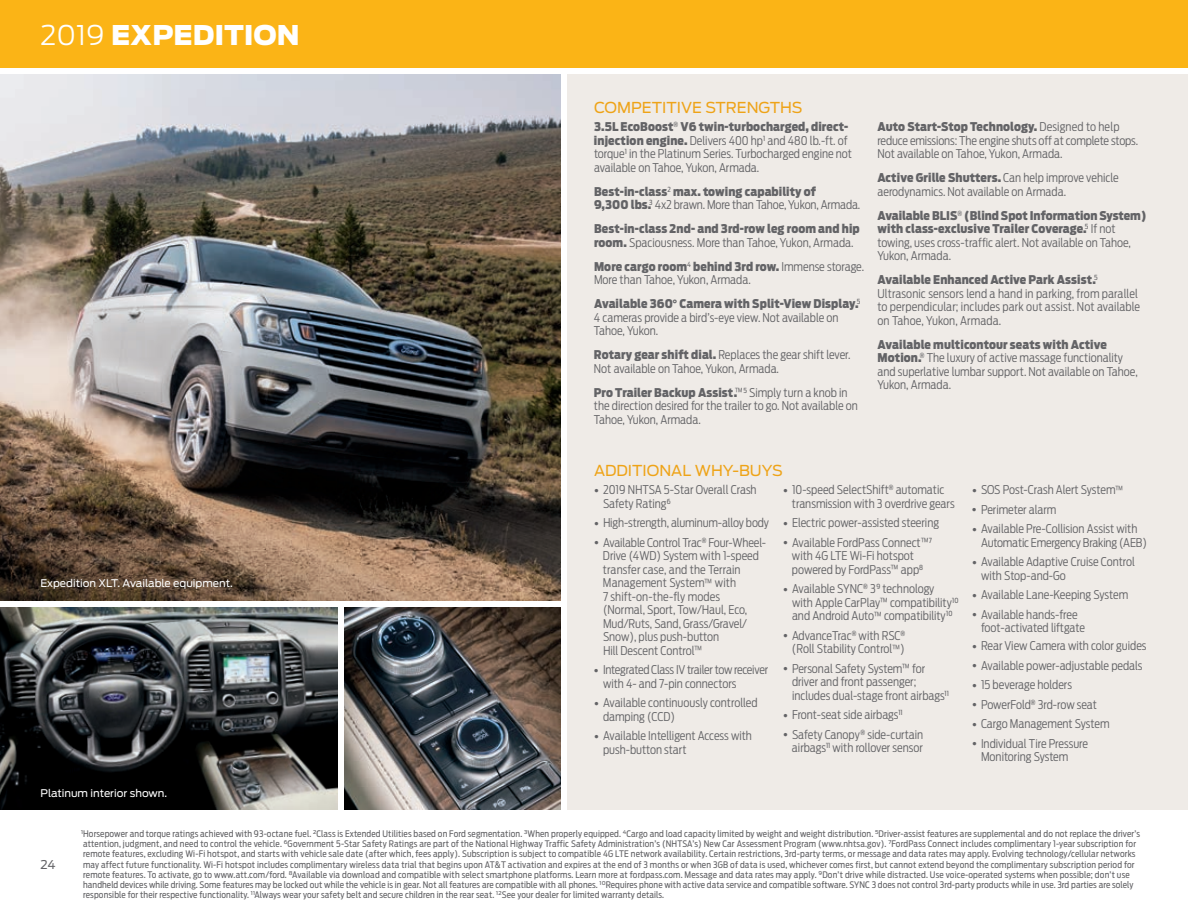
<style>
.page{position:relative;width:1188px;height:918px;background:#fff}
.page>*{position:absolute;margin:0;border:0;box-sizing:border-box;transform-origin:0 0}
.t1{font:900 27px "Ford Antenna";color:#fff}
.t2{font:15px "Ford Antenna";color:#eea317}
.t3{font:300 12px/13.5px "Ford Antenna Cond";color:#636366}
.t4{font:900 12px/13.5px "Ford Antenna Cond";letter-spacing:.005em;color:#636366}
.t5{font:300 12px/13.5px "Ford Antenna Cond";letter-spacing:-.02em;color:#636366}
.t6{font:12px "Ford Antenna";color:#636366}
.t7{font:10.5px "Ford Antenna";color:#fff}
.t8{font:9px/10.1px "Ford Antenna Cond";letter-spacing:.015em;color:#636366}
.s1{font-weight:300}
.s2{font-weight:900}
.s3{font-family:"Helvetica Neue LT Std";font-weight:900;font-stretch:condensed}
.s4{font-size:9.75px}
.s5{font-family:"Frutiger LT Std";font-weight:700;font-size:9.75px}
</style>
<div class="page">
<div style="left:567px;top:74px;width:621px;height:736px;background:#efebe7"></div>
<img style="left:0;top:608px;width:338px;height:202px">
<img style="left:0;top:74px;width:560px;height:340px">
<img style="left:344px;top:608px;width:216px;height:202px">
<svg style="left:0;top:414px;width:560px;height:187px;background:#5e4e40"></svg>
<div style="left:0;top:0;width:1188px;height:68px;background:#fbb416"></div>
<h1 class="t1" style="left:40px;top:9px;width:261px"><span class="s1">2019</span> EXPEDITION</h1>
<p class="t7" style="left:40px;top:574px;width:194px">Expedition XLT. Available equipment.</p>
<p class="t7" style="left:40px;top:784px;width:128px">Platinum interior shown.</p>
<p class="t2" style="left:594px;top:95px;width:210px">COMPETITIVE STRENGTHS</p>
<p class="t3" style="left:594px;top:119px;width:260px"><span class="s2">3.5L EcoBoost</span><sup>®</sup> <span class="s2">V6 twin-turbocharged, direct&shy;injection engine.</span> Delivers 400 hp<sup>1</sup> and 480 lb.-ft. of torque<sup>1</sup> in the Platinum Series. Turbocharged engine not available on Tahoe, Yukon, Armada.</p>
<p class="t4" style="left:594px;top:183px;width:268px">Best-in-class<sup>2</sup> max. towing capability of<br>9,300 lbs.<sup>3</sup> <span class="s1">4x2 brawn. More than Tahoe, Yukon, Armada.</span></p>
<p class="t4" style="left:594px;top:221px;width:267px">Best-in-class 2nd- and 3rd-row leg room and hip room. <span class="s1">Spaciousness. More than Tahoe, Yukon, Armada.</span></p>
<p class="t3" style="left:594px;top:258px;width:272px"><span class="s2">More cargo room</span><sup>4</sup> <span class="s2">behind 3rd row.</span> Immense storage.<br>More than Tahoe, Yukon, Armada.</p>
<p class="t3" style="left:594px;top:296px;width:268px"><span class="s2">Available 360</span><span class="s3">°</span> <span class="s2">Camera with Split-View Display.</span><sup>5<br></sup>4 cameras provide a bird’s-eye view. Not available on<br>Tahoe, Yukon.</p>
<p class="t3" style="left:594px;top:347px;width:258px"><span class="s2">Rotary gear shift dial.</span> Replaces the gear shift lever.<br>Not available on Tahoe, Yukon, Armada.</p>
<p class="t3" style="left:594px;top:384px;width:265px"><span class="s2">Pro Trailer Backup Assist.</span><span class="s4">™</span><sup>5</sup> Simply turn a knob in the direction desired for the trailer to go. Not available on<br>Tahoe, Yukon, Armada.</p>
<p class="t3" style="left:877px;top:119px;width:262px"><span class="s2">Auto Start-Stop Technology.</span> Designed to help reduce emissions: The engine shuts off at complete stops.<br>Not available on Tahoe, Yukon, Armada.</p>
<p class="t3" style="left:877px;top:170px;width:243px"><span class="s2">Active Grille Shutters.</span> Can help improve vehicle aerodynamics. Not available on Armada.</p>
<p class="t4" style="left:877px;top:207px;width:271px">Available BLIS<sup>®</sup> (Blind Spot Information System) with class-exclusive Trailer Coverage.<sup>5</sup> <span class="s1">If not towing, uses cross-traffic alert. Not available on Tahoe, Yukon, Armada.</span></p>
<p class="t3" style="left:877px;top:272px;width:264px"><span class="s2">Available Enhanced Active Park Assist.</span><sup>5<br></sup>Ultrasonic sensors lend a hand in parking, from parallel to perpendicular; includes park out assist. Not available on Tahoe, Yukon, Armada.</p>
<p class="t3" style="left:877px;top:336px;width:262px"><span class="s2">Available multicontour seats with Active Motion.</span><sup>®</sup> The luxury of active massage functionality and superlative lumbar support. Not available on Tahoe, Yukon, Armada.</p>
<p class="t2" style="left:594px;top:458px;width:190px">ADDITIONAL WHY-BUYS</p>
<p class="t3" style="left:603px;top:482px;width:155px;text-indent:-9px"><span class="s5">•</span> 2019 NHTSA 5-Star Overall Crash<br>Safety Rating<sup>6</sup></p>
<p class="t3" style="left:594px;top:515px;width:177px"><span class="s5">•</span> High-strength, aluminum-alloy body</p>
<p class="t3" style="left:603px;top:534px;width:165px;text-indent:-9px"><span class="s5">•</span> Available Control Trac<sup>®</sup> Four-Wheel-<br>Drive (4WD) System with 1-speed transfer case, and the Terrain<br>Management System<span class="s4">™</span> with<br>7 shift-on-the-fly modes<br>(Normal, Sport, Tow/Haul, Eco,<br>Mud/Ruts, Sand, Grass/Gravel/<br>Snow), plus push-button<br>Hill Descent Control<span class="s4">™</span></p>
<p class="t5" style="left:603px;top:662px;width:167px;text-indent:-9px"><span class="s5">•</span> Integrated Class IV trailer tow receiver with 4- and 7-pin connectors</p>
<p class="t3" style="left:603px;top:695px;width:156px;text-indent:-9px"><span class="s5">•</span> Available continuously controlled damping (CCD)</p>
<p class="t3" style="left:603px;top:728px;width:151px;text-indent:-9px"><span class="s5">•</span> Available Intelligent Access with push-button start</p>
<p class="t3" style="left:792px;top:482px;width:164px;text-indent:-9px"><span class="s5">•</span> 10-speed SelectShift<sup>®</sup> automatic transmission with 3 overdrive gears</p>
<p class="t3" style="left:783px;top:515px;width:158px"><span class="s5">•</span> Electric power-assisted steering</p>
<p class="t3" style="left:792px;top:534px;width:142px;text-indent:-9px"><span class="s5">•</span> Available FordPass Connect<span class="s4">™</span><sup>7 </sup>with 4G LTE Wi-Fi hotspot powered by FordPass<span class="s4">™</span> app<sup>8</sup></p>
<p class="t3" style="left:792px;top:581px;width:168px;text-indent:-9px"><span class="s5">•</span> Available SYNC<sup>®</sup> 3<sup>9</sup> technology<br>with Apple CarPlay<span class="s4">™</span> compatibility<sup>10 </sup>and Android Auto<span class="s4">™</span> compatibility<sup>10</sup></p>
<p class="t3" style="left:783px;top:627px;width:124px;text-align:right"><span class="s5">•</span> AdvanceTrac<sup>®</sup> with RSC<sup>® </sup>(Roll Stability Control<span class="s4">™</span>)</p>
<p class="t3" style="left:792px;top:660px;width:159px;text-indent:-9px"><span class="s5">•</span> Personal Safety System<span class="s4">™</span> for driver and front passenger; includes dual-stage front airbags<sup>11</sup></p>
<p class="t3" style="left:783px;top:707px;width:121px"><span class="s5">•</span> Front-seat side airbags<sup>11</sup></p>
<p class="t3" style="left:783px;top:726px;width:142px;text-align:right"><span class="s5">•</span> Safety Canopy<sup>®</sup> side-curtain airbags<sup>11</sup> with rollover sensor</p>
<p class="t3" style="left:972px;top:482px;width:153px"><span class="s5">•</span> SOS Post-Crash Alert System<span class="s4">™</span></p>
<p class="t3" style="left:972px;top:501px;width:86px"><span class="s5">•</span> Perimeter alarm</p>
<p class="t3" style="left:981px;top:521px;width:168px;text-indent:-9px"><span class="s5">•</span> Available Pre-Collision Assist with<br>Automatic Emergency Braking (AEB)</p>
<p class="t3" style="left:981px;top:554px;width:156px;text-indent:-9px"><span class="s5">•</span> Available Adaptive Cruise Control with Stop-and-Go</p>
<p class="t3" style="left:972px;top:587px;width:158px"><span class="s5">•</span> Available Lane-Keeping System</p>
<p class="t3" style="left:981px;top:606px;width:106px;text-indent:-9px"><span class="s5">•</span> Available hands-free foot-activated liftgate</p>
<p class="t3" style="left:972px;top:638px;width:176px"><span class="s5">•</span> Rear View Camera with color guides</p>
<p class="t3" style="left:972px;top:657px;width:172px"><span class="s5">•</span> Available power-adjustable pedals</p>
<p class="t3" style="left:972px;top:677px;width:102px"><span class="s5">•</span> 15 beverage holders</p>
<p class="t3" style="left:972px;top:696px;width:127px"><span class="s5">•</span> PowerFold<sup>®</sup> 3rd-row seat</p>
<p class="t3" style="left:972px;top:716px;width:139px"><span class="s5">•</span> Cargo Management System</p>
<p class="t3" style="left:981px;top:735px;width:109px;text-indent:-9px"><span class="s5">•</span> Individual Tire Pressure<br>Monitoring System</p>
<p class="t6" style="left:40px;top:854px;width:17px">24</p>
<p class="t8" style="left:81px;top:828px;width:1061px"><sup>1</sup>Horsepower and torque ratings achieved with 93-octane fuel. <sup>2</sup>Class is Extended Utilities based on Ford segmentation. <sup>3</sup>When properly equipped. <sup>4</sup>Cargo and load capacity limited by weight and weight distribution. <sup>5</sup>Driver-assist features are supplemental and do not replace the driver’s attention, judgment, and need to control the vehicle. <sup>6</sup>Government 5-Star Safety Ratings are part of the National Highway Traffic Safety Administration’s (NHTSA’s) New Car Assessment Program (www.nhtsa.gov). <sup>7</sup>FordPass Connect includes complimentary 1-year subscription for remote features, excluding Wi-Fi hotspot, and starts with vehicle sale date (after which, fees apply). Subscription is subject to compatible 4G LTE network availability. Certain restrictions, 3rd-party terms, or message and data rates may apply. Evolving technology/cellular networks may affect future functionality. Wi-Fi hotspot includes complimentary wireless data trial that begins upon AT&amp;T activation and expires at the end of 3 months or when 3GB of data is used, whichever comes first, but cannot extend beyond the complimentary subscription period for remote features. To activate, go to www.att.com/ford. <sup>8</sup>Available via download and compatible with select smartphone platforms. Learn more at fordpass.com. Message and data rates may apply. <sup>9</sup>Don’t drive while distracted. Use voice-operated systems when possible; don’t use handheld devices while driving. Some features may be locked out while the vehicle is in gear. Not all features are compatible with all phones. <sup>10</sup>Requires phone with active data service and compatible software. SYNC 3 does not control 3rd-party products while in use. 3rd parties are solely responsible for their respective functionality. <sup>11</sup>Always wear your safety belt and secure children in the rear seat. <sup>12</sup>See your dealer for limited warranty details.</p>
</div>
